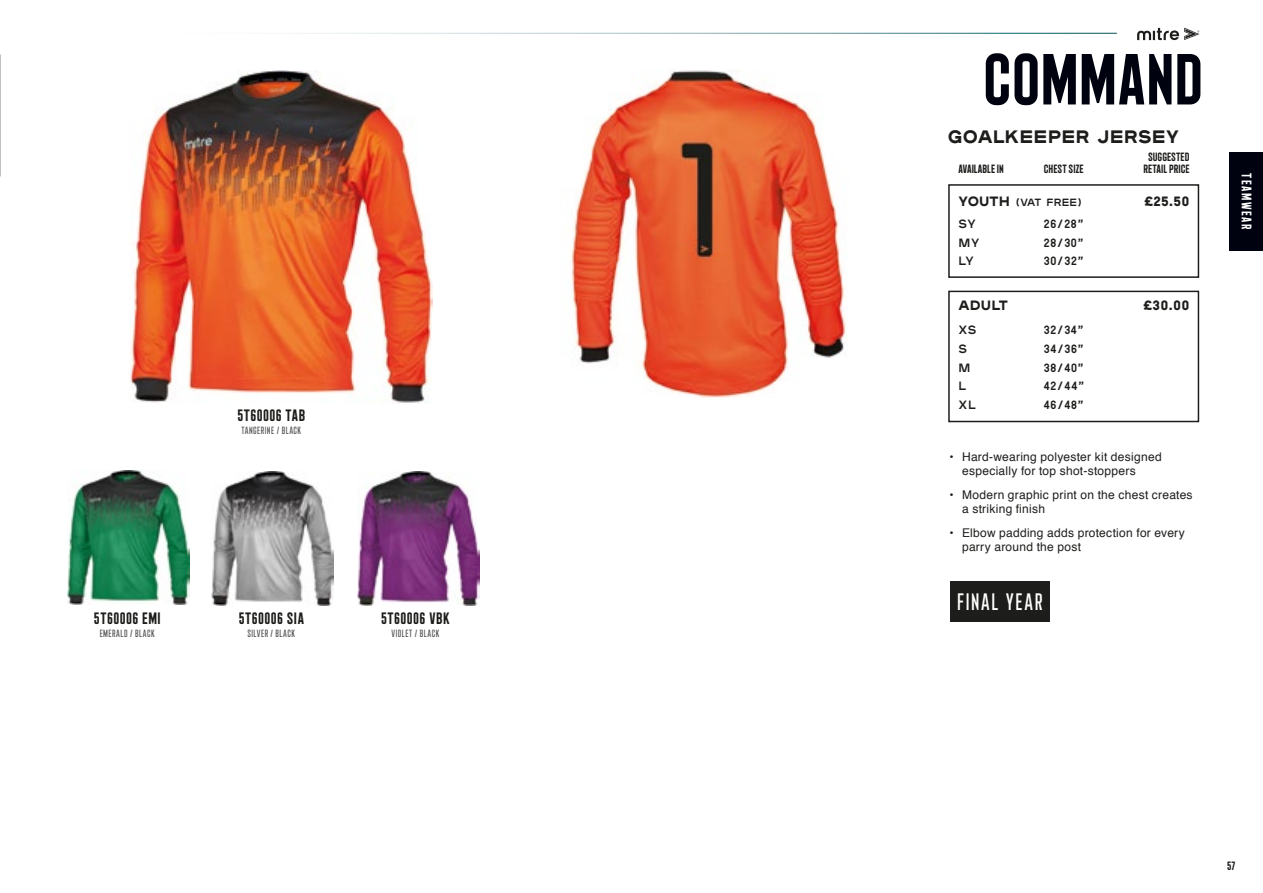
<style>
.page{position:relative;width:1263px;height:893px;background:#fff}
.page>*{position:absolute;margin:0;border:0;box-sizing:border-box;transform-origin:0 0}
.t1{font:72.15px "Plaak 3 Pradel 43 Bold";color:#00030f}
.t2{font:23.85px "Plaak 3 Pradel 33 Regular";letter-spacing:.07em;color:#fff}
.t3{font:18px "Plaak 6 Ney 56 Heavy";letter-spacing:.01em;color:#1d1d1b}
.t4{font:16.5px "Plaak 3 Pradel 43 Bold";letter-spacing:.025em;color:#1d1d1b}
.t5{font:13.95px "Plaak 3 Pradel 43 Bold";letter-spacing:.105em;color:#fff}
.t6{font:13.5px "Plaak 6 Ney 56 Heavy";letter-spacing:.01em;color:#1d1d1b}
.t7{font:12px/14.4px "Helvetica";letter-spacing:.025em;color:#1d1d1b}
.t8{font:12px/18.6px "Plaak 6 Ney 46 Bold";letter-spacing:.05em;color:#1d1d1b}
.t9{font:12px/12px "Plaak 3 Pradel 43 Bold";color:#1d1d1b;text-align:center}
.t10{font:10.5px "Plaak 3 Pradel 33 Regular";letter-spacing:.045em;color:#575756}
.t11{font:10.5px "Plaak 6 Ney 46 Bold";letter-spacing:.01em;color:#1d1d1b}
.s1{font-family:"Plaak 6 Ney 56 Heavy";font-size:13.5px}
</style>
<div class="page">
<div style="left:948px;top:184px;width:251px;height:94px;border:2px solid #1d1d1b"></div>
<div style="left:948px;top:291px;width:251px;height:131px;border:2px solid #1d1d1b"></div>
<div style="left:950px;top:581px;width:100px;height:41px;background:#1d1d1b"></div>
<img style="left:67px;top:471px;width:122px;height:134px">
<img style="left:212px;top:471px;width:122px;height:134px">
<img style="left:357px;top:471px;width:122px;height:134px">
<img style="left:130px;top:70px;width:303px;height:333px">
<img style="left:571px;top:70px;width:275px;height:327px">
<svg style="left:1137px;top:28px;width:62px;height:12px"></svg>
<div style="left:1229px;top:152px;width:34px;height:98px;background:#00030f"></div>
<h3 class="t4" style="left:94px;top:608px;width:68px">5T60006 EMI</h3>
<p class="t10" style="left:100px;top:628px;width:57px">EMERALD / BLACK</p>
<h3 class="t4" style="left:237px;top:405px;width:69px">5T60006 TAB</h3>
<p class="t10" style="left:241px;top:425px;width:61px">TANGERINE / BLACK</p>
<h3 class="t4" style="left:239px;top:608px;width:67px">5T60006 SIA</h3>
<p class="t10" style="left:247px;top:628px;width:49px">SILVER / BLACK</p>
<h3 class="t4" style="left:381px;top:608px;width:70px">5T60006 VBK</h3>
<p class="t10" style="left:391px;top:628px;width:49px">VIOLET / BLACK</p>
<h1 class="t1" style="left:983px;top:37px;width:222px">COMMAND</h1>
<h3 class="t3" style="left:948px;top:123px;width:232px">GOALKEEPER JERSEY</h3>
<p class="t9" style="left:958px;top:162px;width:47px">AVAILABLE IN</p>
<p class="t9" style="left:1044px;top:162px;width:41px">CHEST SIZE</p>
<p class="t9" style="left:1143px;top:150px;width:48px">SUGGESTED<br>RETAIL PRICE</p>
<p class="t11" style="left:958px;top:194px;width:124px"><span class="s1">YOUTH</span> (VAT FREE)</p>
<p class="t6" style="left:1144px;top:190px;width:47px">£25.50</p>
<p class="t8" style="left:958px;top:213px;width:22px">SY<br>MY<br>LY</p>
<p class="t8" style="left:1044px;top:213px;width:41px;text-align:justify">26/28” 28/30” 30/32”</p>
<p class="t6" style="left:958px;top:295px;width:51px">ADULT</p>
<p class="t6" style="left:1143px;top:295px;width:48px">£30.00</p>
<p class="t8" style="left:958px;top:320px;width:20px">XS<br>S<br>M<br>L<br>XL</p>
<p class="t8" style="left:1044px;top:320px;width:42px;text-align:justify">32/34” 34/36” 38/40” 42/44” 46/48”</p>
<p class="t7" style="left:962px;top:450px;width:201px;text-indent:-13px">• Hard-wearing polyester kit designed especially for top shot-stoppers</p>
<p class="t7" style="left:962px;top:488px;width:232px;text-indent:-13px">• Modern graphic print on the chest creates a striking finish</p>
<p class="t7" style="left:962px;top:526px;width:224px;text-indent:-13px">• Elbow padding adds protection for every parry around the post</p>
<h2 class="t2" style="left:957px;top:589px;width:87px">FINAL YEAR</h2>
<p class="t5" style="left:1255px;top:173px;width:58px;rotate:90deg">TEAMWEAR</p>
<p class="t9" style="left:1227px;top:859px;width:10px">57</p>
</div>
